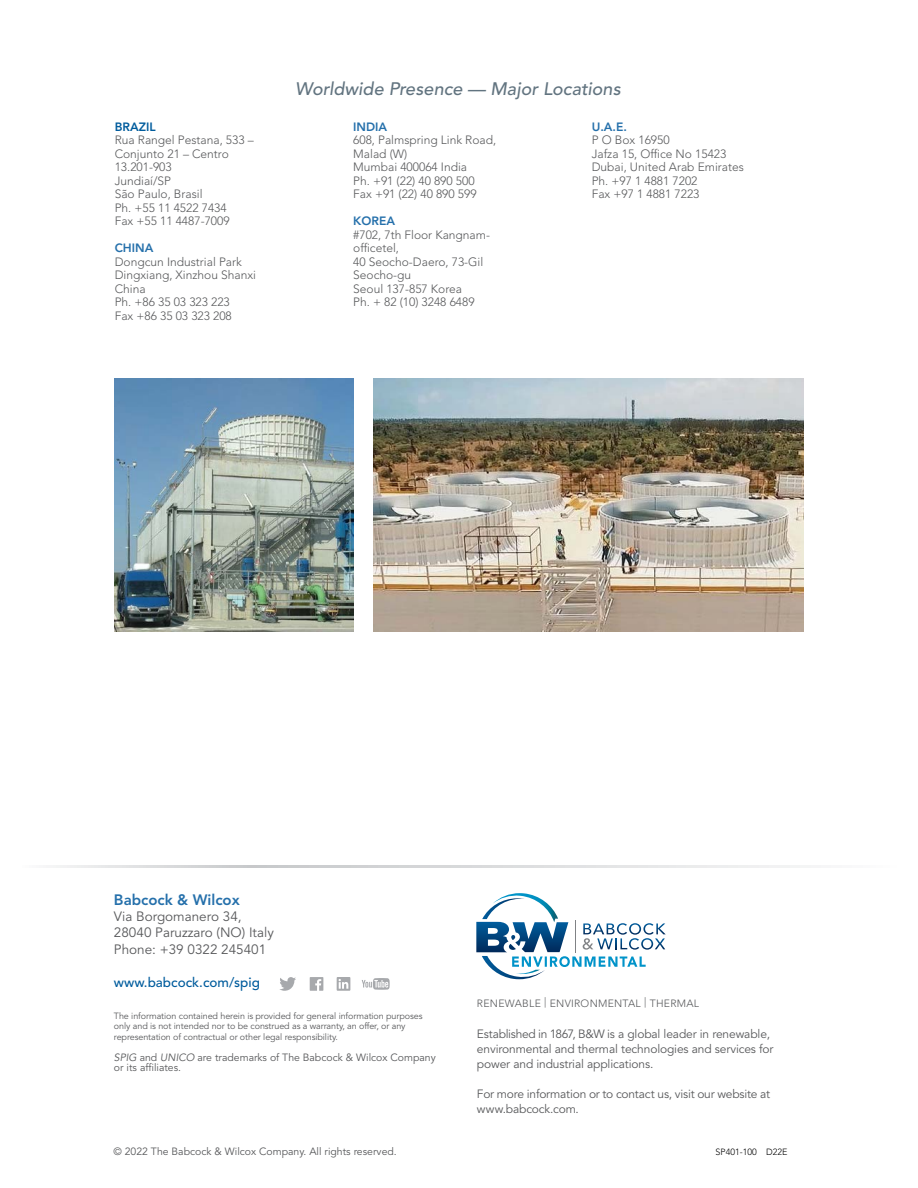
<style>
.page{position:relative;width:918px;height:1188px;background:#fff}
.page>*{position:absolute;margin:0;border:0;box-sizing:border-box;transform-origin:0 0}
.t1{font:italic 500 18px "Avenir LT Std";letter-spacing:.005em;color:#627480}
.t2{font:800 15px "Avenir LT Std";color:#2570ab}
.t3{font:13.5px/16.5px "Avenir LT Std";color:#58595b}
.t4{font:500 13.5px "Avenir LT Std";color:#005c9d}
.t5{font:300 12px/13.5px "Avenir LT Std";color:#58595b}
.t6{font:12px/15px "Avenir LT Std";letter-spacing:-.01em;color:#58595b}
.t7{font:800 12px "Avenir LT Std";color:#2570ab}
.t8{font:800 12px "Avenir LT Std";color:#005c9d}
.t9{font:10.5px/10.5px "Avenir LT Std";color:#58595b}
.t10{font:300 10.5px "Avenir LT Std";letter-spacing:.025em;color:#58595b}
.t11{font:9px/10.5px "Avenir LT Std";letter-spacing:-.01em;color:#58595b}
.t12{font:300 9px "Avenir LT Std";color:#000}
.s1{font-style:italic}
</style>
<div class="page">
<svg style="left:53px;top:866px;width:758px;height:1px"></svg>
<svg style="left:362px;top:978px;width:28px;height:12px"></svg>
<svg style="left:279px;top:977px;width:17px;height:14px"></svg>
<svg style="left:310px;top:977px;width:13px;height:14px"></svg>
<svg style="left:337px;top:977px;width:13px;height:14px"></svg>
<svg style="left:476px;top:893px;width:190px;height:86px"></svg>
<img style="left:373px;top:378px;width:430px;height:253px">
<img style="left:115px;top:378px;width:238px;height:253px">
<p class="t8" style="left:115px;top:119px;width:42px">BRAZIL</p>
<p class="t5" style="left:115px;top:133px;width:141px">Rua Rangel Pestana, 533 –<br>Conjunto 21 – Centro<br>13.201-903<br>Jundiaí/SP<br>São Paulo, Brasil<br>Ph. +55 11 4522 7434<br>Fax +55 11 4487-7009</p>
<p class="t7" style="left:115px;top:241px;width:40px">CHINA</p>
<p class="t5" style="left:115px;top:255px;width:143px">Dongcun Industrial Park<br>Dingxiang, Xinzhou Shanxi<br>China<br>Ph. +86 35 03 323 223<br>Fax +86 35 03 323 208</p>
<h1 class="t1" style="left:295px;top:78px;width:327px">Worldwide Presence — Major Locations</h1>
<p class="t7" style="left:353px;top:119px;width:35px">INDIA</p>
<p class="t5" style="left:353px;top:133px;width:144px">608, Palmspring Link Road,<br>Malad (W)<br>Mumbai 400064 India<br>Ph. +91 (22) 40 890 500<br>Fax +91 (22) 40 890 599</p>
<p class="t7" style="left:353px;top:214px;width:43px">KOREA</p>
<p class="t5" style="left:353px;top:228px;width:138px">#702, 7th Floor Kangnam&shy;officetel,<br>40 Seocho-Daero, 73-Gil<br>Seocho-gu<br>Seoul 137-857 Korea<br>Ph. + 82 (10) 3248 6489</p>
<p class="t7" style="left:592px;top:119px;width:37px">U.A.E.</p>
<p class="t5" style="left:592px;top:133px;width:154px">P O Box 16950<br>Jafza 15, Office No 15423<br>Dubai, United Arab Emirates<br>Ph. +97 1 4881 7202<br>Fax +97 1 4881 7223</p>
<p class="t2" style="left:114px;top:890px;width:127px">Babcock &amp; Wilcox</p>
<p class="t3" style="left:114px;top:908px;width:161px">Via Borgomanero 34,<br>28040 Paruzzaro (NO) Italy<br>Phone: +39 0322 245401</p>
<p class="t4" style="left:114px;top:975px;width:148px">www.babcock.com/spig</p>
<p class="t11" style="left:114px;top:1010px;width:310px">The information contained herein is provided for general information purposes only and is not intended nor to be construed as a warranty, an offer, or any representation of contractual or other legal responsibility.</p>
<p class="t9" style="left:114px;top:1052px;width:323px"><span class="s1">SPIG</span> and <span class="s1">UNICO</span> are trademarks of The Babcock &amp; Wilcox Company or its affiliates.</p>
<p class="t10" style="left:477px;top:997px;width:224px">RENEWABLE | ENVIRONMENTAL | THERMAL</p>
<p class="t6" style="left:477px;top:1027px;width:298px">Established in 1867, B&amp;W is a global leader in renewable, environmental and thermal technologies and services for power and industrial applications.</p>
<p class="t6" style="left:477px;top:1087px;width:295px">For more information or to contact us, visit our website at www.babcock.com.</p>
<p class="t9" style="left:113px;top:1147px;width:285px">© 2022 The Babcock &amp; Wilcox Company. All rights reserved.</p>
<p class="t12" style="left:716px;top:1146px;width:73px">SP401-100 D22E</p>
</div>
